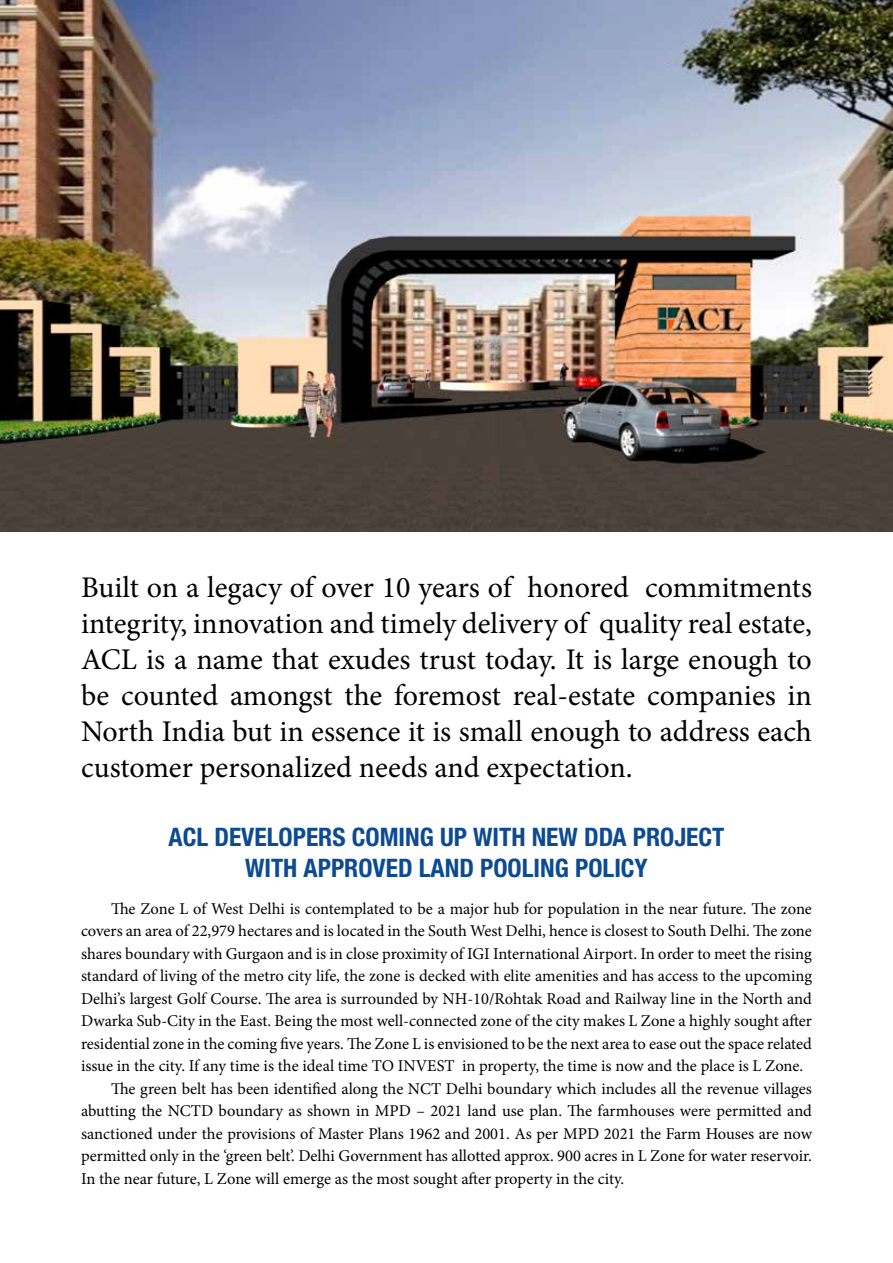
<style>
.page{position:relative;width:893px;height:1263px;background:#fff}
.page>*{position:absolute;margin:0;border:0;box-sizing:border-box;transform-origin:0 0}
.t1{font:30px/36px "Minion Pro";color:#000;text-align:justify}
.t2{font:700 condensed 25.5px/30.6px "Helvetica Neue LT Pro";color:#0c4a92;text-align:center}
.t3{font:16.5px "Minion Pro";color:#000}
</style>
<div class="page">
<img style="left:0;top:0;width:893px;height:531px">
<p class="t1" style="left:81px;top:569px;width:732px">Built on a legacy of over 10 years of honored commitments integrity, innovation and timely delivery of quality real estate, ACL is a name that exudes trust today. It is large enough to be counted amongst the foremost real-estate companies in North India but in essence it is small enough to address each customer personalized needs and expectation.</p>
<h2 class="t2" style="left:169px;top:821px;width:557px">ACL DEVELOPERS COMING UP WITH NEW DDA PROJECT<br>WITH APPROVED LAND POOLING POLICY</h2>
<p class="t3" style="left:111px;top:897px;width:702px">The Zone L of West Delhi is contemplated to be a major hub for population in the near future. The zone</p>
<p class="t3" style="left:81px;top:920px;width:732px">covers an area of 22,979 hectares and is located in the South West Delhi, hence is closest to South Delhi. The zone</p>
<p class="t3" style="left:81px;top:942px;width:732px">shares boundary with Gurgaon and is in close proximity of IGI International Airport. In order to meet the rising</p>
<p class="t3" style="left:81px;top:965px;width:733px">standard of living of the metro city life, the zone is decked with elite amenities and has access to the upcoming</p>
<p class="t3" style="left:81px;top:987px;width:732px">Delhi’s largest Golf Course. The area is surrounded by NH-10/Rohtak Road and Railway line in the North and</p>
<p class="t3" style="left:81px;top:1010px;width:732px">Dwarka Sub-City in the East. Being the most well-connected zone of the city makes L Zone a highly sought after</p>
<p class="t3" style="left:81px;top:1032px;width:732px">residential zone in the coming five years. The Zone L is envisioned to be the next area to ease out the space related</p>
<p class="t3" style="left:81px;top:1055px;width:724px">issue in the city. If any time is the ideal time TO INVEST in property, the time is now and the place is L Zone.</p>
<p class="t3" style="left:111px;top:1077px;width:702px">The green belt has been identified along the NCT Delhi boundary which includes all the revenue villages</p>
<p class="t3" style="left:81px;top:1100px;width:732px">abutting the NCTD boundary as shown in MPD – 2021 land use plan. The farmhouses were permitted and</p>
<p class="t3" style="left:81px;top:1122px;width:732px">sanctioned under the provisions of Master Plans 1962 and 2001. As per MPD 2021 the Farm Houses are now</p>
<p class="t3" style="left:81px;top:1145px;width:732px">permitted only in the ‘green belt’. Delhi Government has allotted approx. 900 acres in L Zone for water reservoir.</p>
<p class="t3" style="left:81px;top:1167px;width:545px">In the near future, L Zone will emerge as the most sought after property in the city.</p>
</div>
